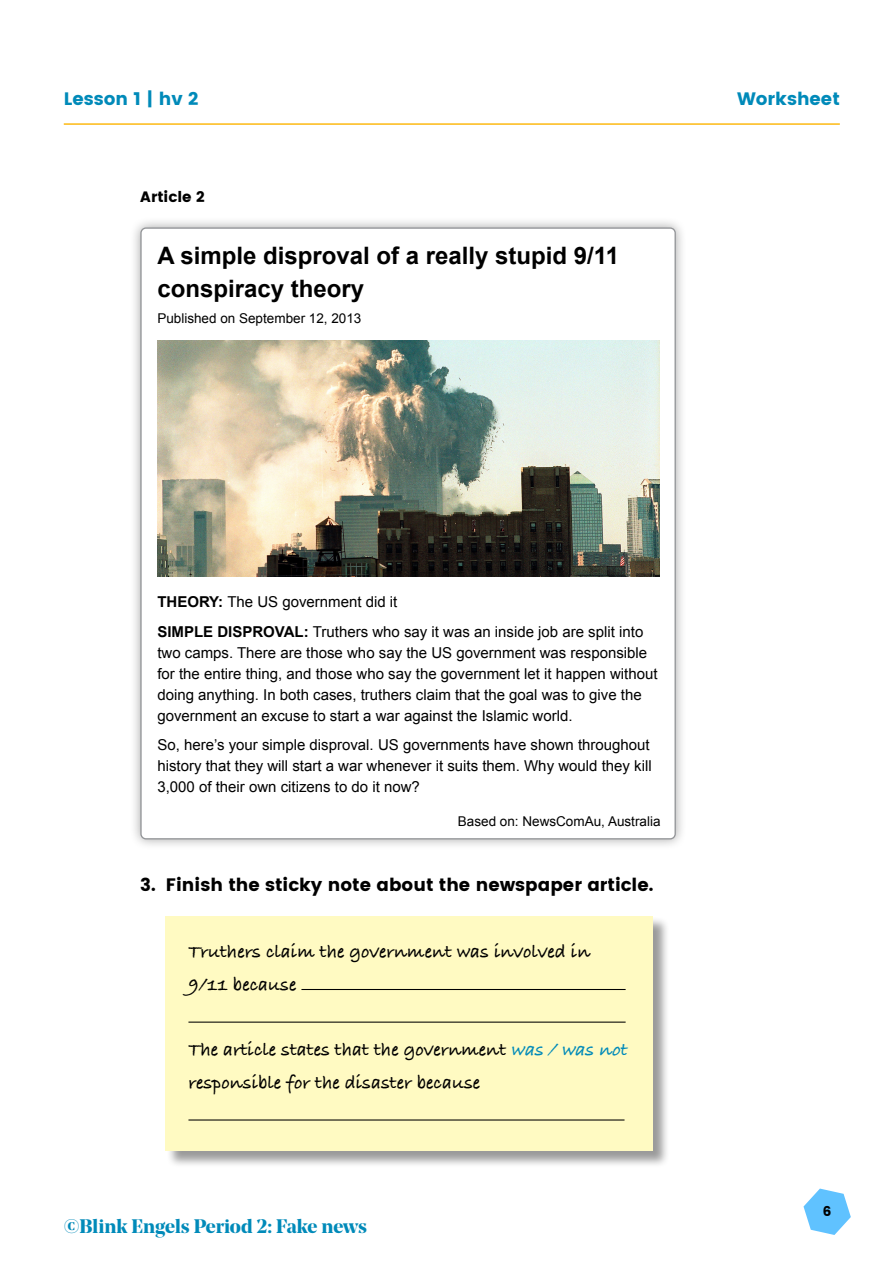
<style>
.page{position:relative;width:893px;height:1263px;background:#fff}
.page>*{position:absolute;margin:0;border:0;box-sizing:border-box;transform-origin:0 0}
.t1{font:700 24px/33px "Arial";color:#000}
.t2{font:700 19.5px/32.5px "Bradley Hand ITCTT";color:#000}
.t3{font:700 19.5px "Noe Display";letter-spacing:-.005em;color:#008ab9}
.t4{font:18px "Poppins";color:#000}
.t5{font:18px "Poppins";color:#008ab9}
.t6{font:15px/21px "Arial";color:#000}
.t7{font:15px "Poppins";color:#000}
.t8{font:13.5px "Arial";color:#000}
.t9{font:13.5px "Poppins";color:#000}
.s1{font-weight:700}
.s2{font-style:italic;color:#008ab9}
</style>
<div class="page">
<hr style="left:64px;top:123px;width:776px;height:2px;background:#fdb913">
<svg style="left:803px;top:1188px;width:48px;height:47px"></svg>
<div style="left:129px;top:216px;width:558px;height:634px;background:#000;opacity:.35"></div>
<div style="left:141px;top:228px;width:534px;height:611px;background:#fff;border-radius:5px"></div>
<div style="left:166px;top:916px;width:503px;height:252px;background:#000;opacity:.4"></div>
<div style="left:166px;top:916px;width:487px;height:235px;background:#fffac2"></div>
<hr style="left:301px;top:989px;width:325px;height:1px;background:#000">
<hr style="left:188px;top:1021px;width:438px;height:2px;background:#000">
<hr style="left:188px;top:1119px;width:436px;height:1px;background:#000">
<img style="left:157px;top:340px;width:502px;height:236px">
<p class="t5" style="left:64px;top:88px;width:136px">Lesson 1 | hv 2</p>
<p class="t5" style="left:737px;top:88px;width:104px">Worksheet</p>
<p class="t7" style="left:140px;top:188px;width:66px">Article 2</p>
<h1 class="t1" style="left:157px;top:240px;width:463px">A simple disproval of a really stupid 9/11 conspiracy theory</h1>
<p class="t8" style="left:157px;top:309px;width:206px">Published on September 12, 2013</p>
<p class="t6" style="left:157px;top:587px;width:487px;line-height:29.5px"><span class="s1">THEORY:</span> The US government did it<br><span class="s1">SIMPLE DISPROVAL:</span> Truthers who say it was an inside job are split into</p>
<p class="t6" style="left:157px;top:642px;width:502px">two camps. There are those who say the US government was responsible for the entire thing, and those who say the government let it happen without doing anything. In both cases, truthers claim that the goal was to give the government an excuse to start a war against the Islamic world.</p>
<p class="t6" style="left:157px;top:734px;width:496px">So, here’s your simple disproval. US governments have shown throughout history that they will start a war whenever it suits them. Why would they kill<br>3,000 of their own citizens to do it now?</p>
<p class="t8" style="left:458px;top:812px;width:204px">Based on: NewsComAu, Australia</p>
<p class="t4" style="left:140px;top:874px;width:515px">3. Finish the sticky note about the newspaper article.</p>
<h2 class="t2" style="left:188px;top:935px;width:403px">Truthers claim the government was involved in<br>9/11 because</h2>
<h2 class="t2" style="left:188px;top:1033px;width:445px">The article states that the government <span class="s2">was/was not </span>responsible for the disaster because</h2>
<h2 class="t3" style="left:64px;top:1214px;width:305px">©Blink Engels Period 2: Fake news</h2>
<p class="t9" style="left:823px;top:1204px;width:10px">6</p>
</div>
